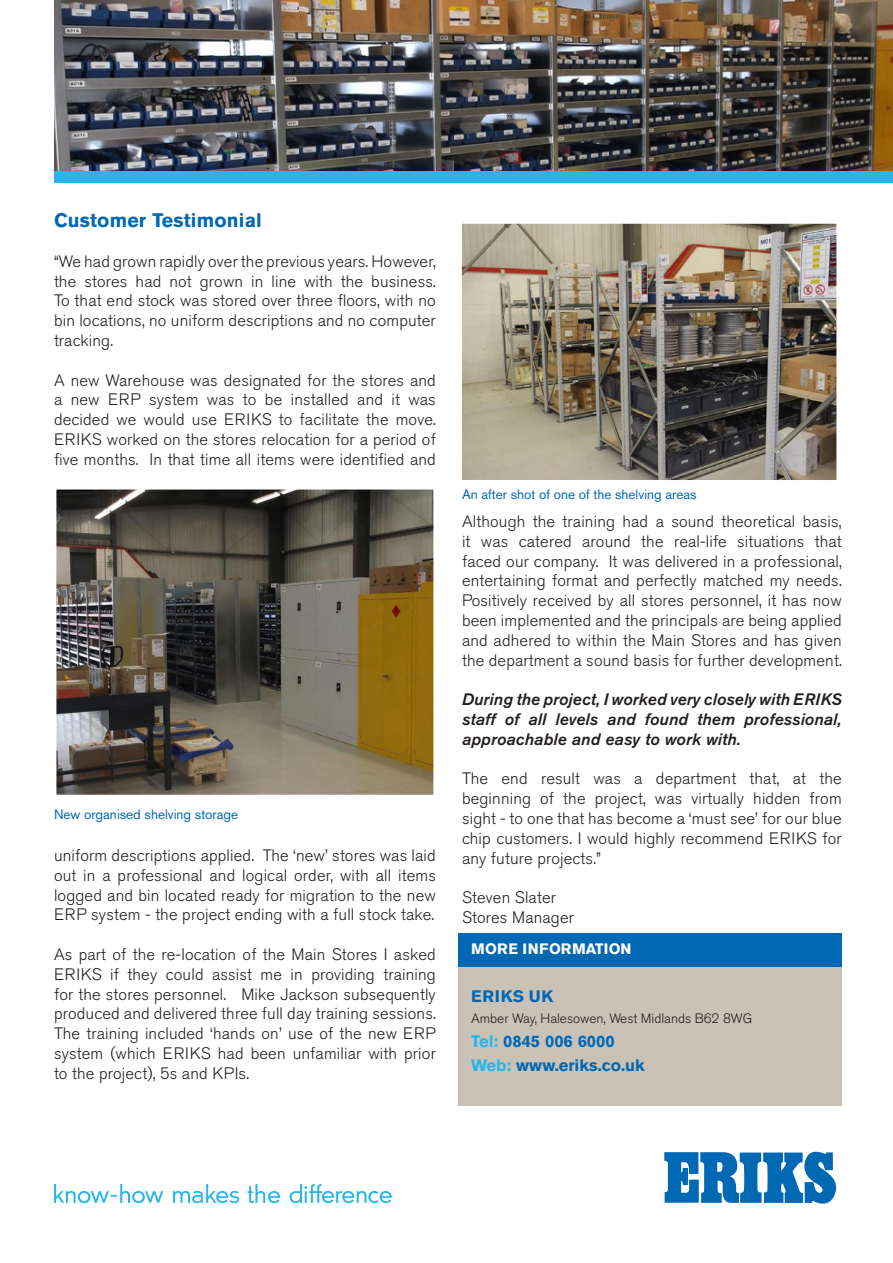
<style>
.page{position:relative;width:893px;height:1263px;background:#fff}
.page>*{position:absolute;margin:0;border:0;box-sizing:border-box;transform-origin:0 0}
.t1{font:700 19.5px "Akzidenz Grotesk BE";letter-spacing:.01em;color:#0168b3}
.t2{font:300 16.5px/19.8px "Akzidenz Grotesk BE";letter-spacing:.01em;color:#231f20;text-align:justify}
.t3{font:italic 500 16.5px/19.8px "Akzidenz Grotesk BE";letter-spacing:.01em;color:#231f20;text-align:justify}
.body_copy{font:700 16.5px "Akzidenz Grotesk BE";color:#0168b3}
.t4{font:700 15px "Akzidenz Grotesk BE";letter-spacing:.02em;color:#fff}
.t5{font:13.5px "Akzidenz Grotesk BE";color:#0168b3}
.body_copy-2{font:300 13.5px "Akzidenz Grotesk BE";color:#231f20}
.s1{color:#26b6ea}
</style>
<div class="page">
<svg style="left:664px;top:1152px;width:173px;height:52px"></svg>
<svg style="left:54px;top:1184px;width:109px;height:19px"></svg>
<svg style="left:173px;top:1184px;width:66px;height:19px"></svg>
<svg style="left:248px;top:1184px;width:32px;height:19px"></svg>
<svg style="left:289px;top:1184px;width:103px;height:19px"></svg>
<div style="left:458px;top:949px;width:384px;height:157px;background:#cbc2b7"></div>
<div style="left:458px;top:933px;width:384px;height:34px;background:#0168b3"></div>
<div style="left:54px;top:170px;width:839px;height:13px;background:#26b6ea"></div>
<img style="left:54px;top:0;width:839px;height:170px">
<img style="left:57px;top:490px;width:375px;height:304px">
<div style="left:47px;top:480px;width:395px;height:324px;border:9px solid #fff"></div>
<img style="left:463px;top:225px;width:372px;height:254px">
<div style="left:453px;top:215px;width:392px;height:274px;border:9px solid #fff"></div>
<p class="t1" style="left:54px;top:209px;width:209px">Customer Testimonial</p>
<p class="t2" style="left:54px;top:252px;width:383px">“We had grown rapidly over the previous years. However, the stores had not grown in line with the business.<br>To that end stock was stored over three floors, with no bin locations, no uniform descriptions and no computer tracking.</p>
<p class="t2" style="left:54px;top:370px;width:383px">A new Warehouse was designated for the stores and a new ERP system was to be installed and it was decided we would use ERIKS to facilitate the move.<br>ERIKS worked on the stores relocation for a period of five months. In that time all items were identified and</p>
<p class="t5" style="left:54px;top:806px;width:186px">New organised shelving storage</p>
<p class="t2" style="left:54px;top:846px;width:383px">uniform descriptions applied. The ‘new’ stores was laid out in a professional and logical order, with all items logged and bin located ready for migration to the new ERP system - the project ending with a full stock take.</p>
<p class="t2" style="left:54px;top:945px;width:383px">As part of the re-location of the Main Stores I asked ERIKS if they could assist me in providing training for the stores personnel. Mike Jackson subsequently produced and delivered three full day training sessions.<br>The training included ‘hands on’ use of the new ERP system (which ERIKS had been unfamiliar with prior to the project), 5s and KPIs.</p>
<p class="t5" style="left:462px;top:486px;width:236px">An after shot of one of the shelving areas</p>
<p class="t2" style="left:462px;top:512px;width:381px">Although the training had a sound theoretical basis, it was catered around the real-life situations that faced our company. It was delivered in a professional, entertaining format and perfectly matched my needs.<br>Positively received by all stores personnel, it has now been implemented and the principals are being applied and adhered to within the Main Stores and has given the department a sound basis for further development.</p>
<p class="t3" style="left:462px;top:689px;width:381px">During the project, I worked very closely with ERIKS staff of all levels and found them professional, approachable and easy to work with.</p>
<p class="t2" style="left:462px;top:769px;width:381px">The end result was a department that, at the beginning of the project, was virtually hidden from sight - to one that has become a ‘must see’ for our blue chip customers. I would highly recommend ERIKS for any future projects.”</p>
<p class="t2" style="left:462px;top:888px;width:95px">Steven Slater</p>
<p class="t2" style="left:462px;top:908px;width:113px">Stores Manager</p>
<p class="t4" style="left:471px;top:940px;width:162px">MORE INFORMATION</p>
<p class="body_copy" style="left:471px;top:987px;width:84px">ERIKS UK</p>
<p class="body_copy-2" style="left:471px;top:1011px;width:283px">Amber Way, Halesowen, West Midlands B62 8WG</p>
<p class="body_copy" style="left:471px;top:1032px;width:145px"><span class="s1">Tel:</span> 0845 006 6000</p>
<p class="body_copy" style="left:471px;top:1056px;width:175px"><span class="s1">Web:</span> www.eriks.co.uk</p>
</div>
